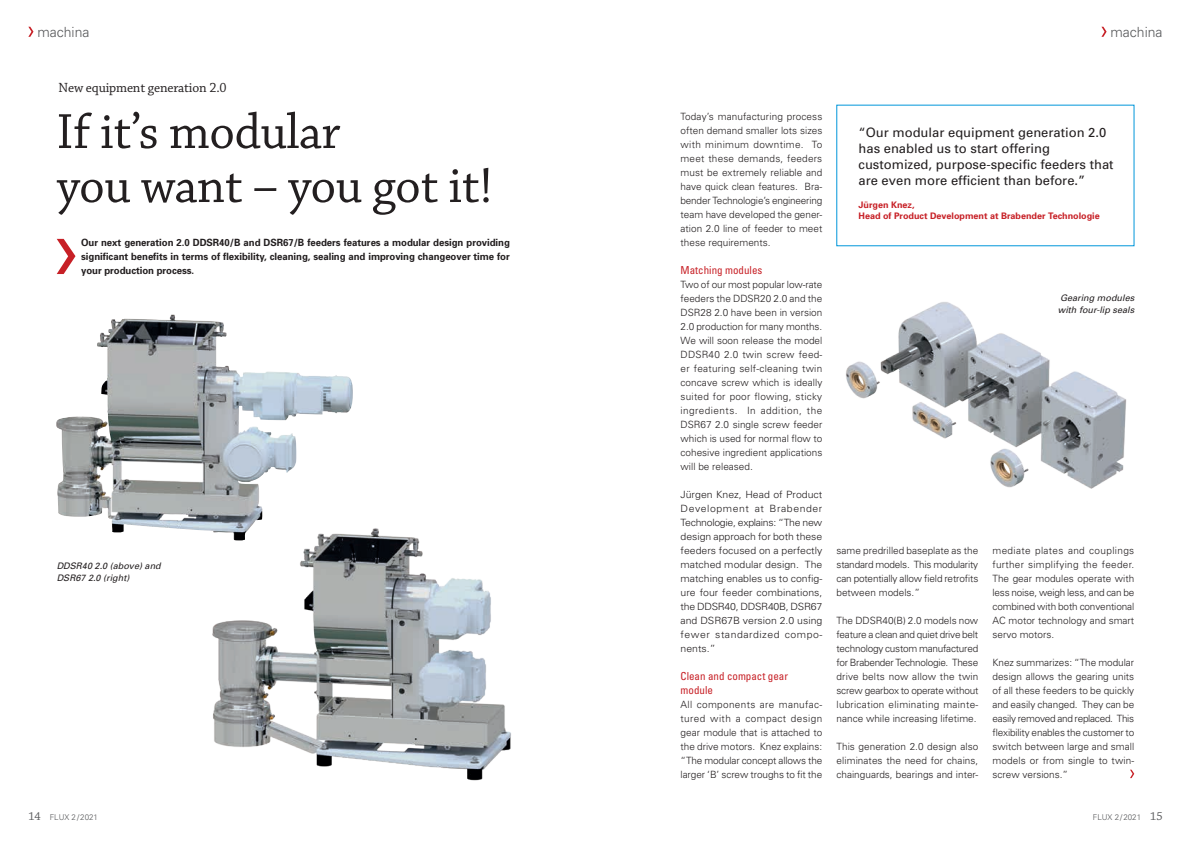
<style>
.page{position:relative;width:1191px;height:842px;background:#fff}
.page>*{position:absolute;margin:0;border:0;box-sizing:border-box;transform-origin:0 0}
.t1{font:52px/54px "Chaparral Pro";letter-spacing:-.01em;color:#231f20}
.t2{font:14px "Chaparral Pro";letter-spacing:-.01em;color:#231f20}
.t3{font:300 14px "Univers";color:#57585a}
.t4{font:13px/16px "Univers";color:#231f20}
.t5{font:condensed 11px/14px "Univers";color:#c72026}
.t6{font:300 10px/14px "Univers";color:#231f20;text-align:justify}
.t7{font:300 10px/14px "Univers";color:#231f20;text-align:justify;scale:1.05 1}
.t8{font:700 10px/14px "Univers";letter-spacing:-.005em;color:#231f20;text-align:justify;scale:.96 1}
.t9{font:italic 9px/12px "Univers";color:#231f20}
.t10{font:700 9px/11px "Univers";color:#c72026}
.t11{font:300 8px "Univers";color:#57585a}
.s1{font-family:"Chaparral Pro";font-weight:400;font-size:12px}
</style>
<div class="page">
<svg style="left:1101px;top:27px;width:5px;height:10px"></svg>
<svg style="left:28px;top:27px;width:5px;height:10px"></svg>
<svg style="left:57px;top:239px;width:18px;height:35px"></svg>
<img style="left:846px;top:302px;width:281px;height:187px">
<img style="left:56px;top:314px;width:266px;height:219px">
<img style="left:205px;top:512px;width:306px;height:269px">
<svg style="left:1130px;top:770px;width:4px;height:8px"></svg>
<h2 class="t3" style="left:37px;top:23px;width:54px">machina</h2>
<h2 class="t3" style="left:1110px;top:23px;width:54px">machina</h2>
<h2 class="t2" style="left:59px;top:79px;width:169px">New equipment generation 2.0</h2>
<h1 class="t1" style="left:57px;top:107px;width:437px">If it’s modular<br>you want – you got it!</h1>
<p class="t8" style="left:81px;top:235px;width:448px">Our next generation 2.0 DDSR40/B and DSR67/B feeders features a modular design providing significant benefits in terms of flexibility, cleaning, sealing and improving changeover time for your production process.</p>
<p class="t9" style="left:57px;top:560px;width:106px">DDSR40 2.0 (above) and<br>DSR67 2.0 (right)</p>
<p class="t6" style="left:680px;top:109px;width:143px">Today’s manufacturing process often demand smaller lots sizes with minimum downtime. To meet these demands, feeders must be extremely reliable and have quick clean features. Bra&shy;bender Technologie’s engineering team have developed the gener&shy;ation 2.0 line of feeder to meet these requirements.</p>
<p class="t5" style="left:680px;top:263px;width:83px">Matching modules</p>
<p class="t6" style="left:680px;top:277px;width:143px">Two of our most popular low-rate feeders the DDSR20 2.0 and the DSR28 2.0 have been in version 2.0 production for many months.<br>We will soon release the model DDSR40 2.0 twin screw feed&shy;er featuring self-cleaning twin concave screw which is ideally suited for poor flowing, sticky ingredients. In addition, the DSR67 2.0 single screw feeder which is used for normal flow to cohesive ingredient applications will be released.</p>
<p class="t7" style="left:680px;top:487px;width:137px">Jürgen Knez, Head of Product Development at Brabender Technologie, explains: “The new design approach for both these feeders focused on a perfectly matched modular design. The matching enables us to config&shy;ure four feeder combinations, the DDSR40, DDSR40B, DSR67 and DSR67B version 2.0 using fewer standardized compo&shy;nents.”</p>
<p class="t5" style="left:680px;top:669px;width:109px">Clean and compact gear module</p>
<p class="t6" style="left:680px;top:697px;width:143px">All components are manufac&shy;tured with a compact design gear module that is attached to the drive motors. Knez explains: “The modular concept allows the larger ‘B’ screw troughs to fit the</p>
<h3 class="t4" style="left:858px;top:125px;width:256px">“Our modular equipment generation 2.0 has enabled us to start offering customized, purpose-specific feeders that are even more efficient than before.”</h3>
<p class="t10" style="left:858px;top:199px;width:243px">Jürgen Knez,<br>Head of Product Development at Brabender Technologie</p>
<p class="t9" style="left:1057px;top:292px;width:78px">Gearing modules with four-lip seals</p>
<p class="t6" style="left:836px;top:543px;width:143px">same predrilled baseplate as the standard models. This modularity can potentially allow field retrofits between models.”</p>
<p class="t6" style="left:836px;top:613px;width:143px">The DDSR40(B) 2.0 models now feature a clean and quiet drive belt technology custom manufactured for Brabender Technologie. These drive belts now allow the twin screw gearbox to operate without lubrication eliminating mainte&shy;nance while increasing lifetime.</p>
<p class="t6" style="left:836px;top:739px;width:143px">This generation 2.0 design also eliminates the need for chains, chainguards, bearings and inter-</p>
<p class="t6" style="left:992px;top:543px;width:143px">mediate plates and couplings further simplifying the feeder.<br>The gear modules operate with less noise, weigh less, and can be combined with both conventional AC motor technology and smart servo motors.</p>
<p class="t6" style="left:992px;top:655px;width:143px">Knez summarizes: “The modular design allows the gearing units of all these feeders to be quickly and easily changed. They can be easily removed and replaced. This flexibility enables the customer to switch between large and small models or from single to twin&shy;screw versions.”</p>
<p class="t11" style="left:28px;top:812px;width:71px"><span class="s1">14</span> FLUX 2/2021</p>
<p class="t11" style="left:1092px;top:812px;width:71px">FLUX 2/2021 <span class="s1">15</span></p>
</div>
